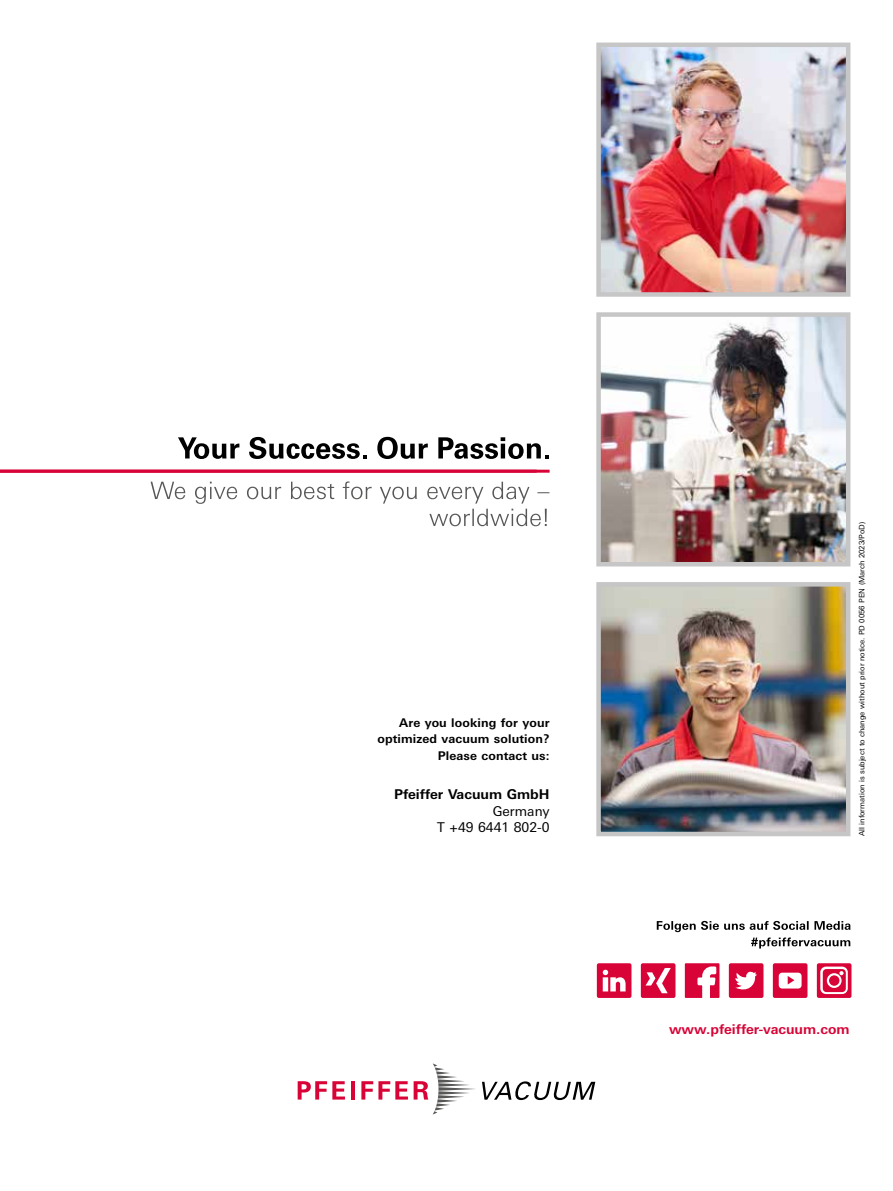
<style>
.page{position:relative;width:893px;height:1191px;background:#fff}
.page>*{position:absolute;margin:0;border:0;box-sizing:border-box;transform-origin:0 0}
.t1{font:700 13.5px "Univers Next W1 G";color:#d80437}
.t2{font:13.5px/16.5px "Univers Next W1 G";color:#000;text-align:right}
.t3{font:700 13.5px "Univers Next W1 G";color:#000}
.t4{font:700 12px/16.5px "Univers Next W1 G";letter-spacing:.01em;color:#000;text-align:right}
.t5{font:7.5px "Univers Next W1 G";color:#000}
</style>
<div class="page">
<img style="left:601px;top:587px;width:244px;height:244px">
<div style="left:596px;top:582px;width:254px;height:254px;border:4px solid #c6c6c6"></div>
<img style="left:601px;top:317px;width:244px;height:244px">
<div style="left:596px;top:312px;width:254px;height:254px;border:4px solid #c6c6c6"></div>
<img style="left:601px;top:48px;width:244px;height:244px">
<div style="left:596px;top:43px;width:254px;height:254px;border:4px solid #c6c6c6"></div>
<svg style="left:482px;top:1081px;width:113px;height:19px"></svg>
<svg style="left:298px;top:1081px;width:47px;height:18px"></svg>
<hr style="left:351px;top:1081px;width:4px;height:18px;background:#d80437">
<svg style="left:361px;top:1081px;width:47px;height:18px"></svg>
<svg style="left:414px;top:1063px;width:61px;height:51px"></svg>
<div style="left:728px;top:962px;width:36px;height:36px;background:#d80437;border-radius:3px"></div>
<div style="left:727px;top:961px;width:38px;height:38px;border:2px solid #fff;border-radius:3px"></div>
<svg style="left:735px;top:971px;width:22px;height:19px"></svg>
<svg style="left:684px;top:963px;width:36px;height:35px"></svg>
<div style="left:596px;top:962px;width:36px;height:36px;background:#d80437;border-radius:3px"></div>
<div style="left:595px;top:961px;width:38px;height:38px;border:2px solid #fff;border-radius:3px"></div>
<svg style="left:603px;top:969px;width:23px;height:22px"></svg>
<div style="left:640px;top:962px;width:36px;height:36px;background:#d80437;border-radius:3px"></div>
<div style="left:639px;top:961px;width:38px;height:38px;border:2px solid #fff;border-radius:3px"></div>
<svg style="left:645px;top:968px;width:26px;height:25px"></svg>
<div style="left:772px;top:962px;width:36px;height:36px;background:#d80437;border-radius:3px"></div>
<div style="left:771px;top:961px;width:38px;height:38px;border:2px solid #fff;border-radius:3px"></div>
<svg style="left:779px;top:972px;width:23px;height:16px"></svg>
<div style="left:816px;top:962px;width:36px;height:36px;background:#d80437;border-radius:3px"></div>
<div style="left:815px;top:961px;width:38px;height:38px;border:2px solid #fff;border-radius:3px"></div>
<svg style="left:820px;top:966px;width:28px;height:28px"></svg>
<div style="left:823px;top:969px;width:23px;height:23px;background:#d80437;border-radius:4px"></div>
<svg style="left:827px;top:973px;width:15px;height:15px"></svg>
<div style="left:829px;top:975px;width:10px;height:10px;background:#d80437;border-radius:50%"></div>
<svg style="left:839px;top:971px;width:5px;height:4px"></svg>
<svg style="left:178px;top:437px;width:61px;height:22px"></svg>
<svg style="left:249px;top:437px;width:117px;height:22px"></svg>
<svg style="left:377px;top:437px;width:51px;height:22px"></svg>
<svg style="left:438px;top:437px;width:111px;height:22px"></svg>
<svg style="left:657px;top:921px;width:193px;height:27px"></svg>
<hr style="left:0;top:470px;width:550px;height:3px;background:#d80437">
<svg style="left:151px;top:481px;width:398px;height:45px"></svg>
<h2 class="t4" style="left:377px;top:714px;width:174px">Are you looking for your optimized vacuum solution?<br>Please contact us:</h2>
<h1 class="t3" style="left:394px;top:786px;width:157px">Pfeiffer Vacuum GmbH</h1>
<h1 class="t2" style="left:437px;top:802px;width:114px">Germany<br>T +49 6441 802-0</h1>
<p class="t5" style="left:858px;top:836px;width:316px;rotate:-90deg">All information is subject to change without prior notice. PD 0056 PEN (March 2023/PoD)</p>
<h1 class="t1" style="left:669px;top:1021px;width:182px">www.pfeiffer-vacuum.com</h1>
</div>
